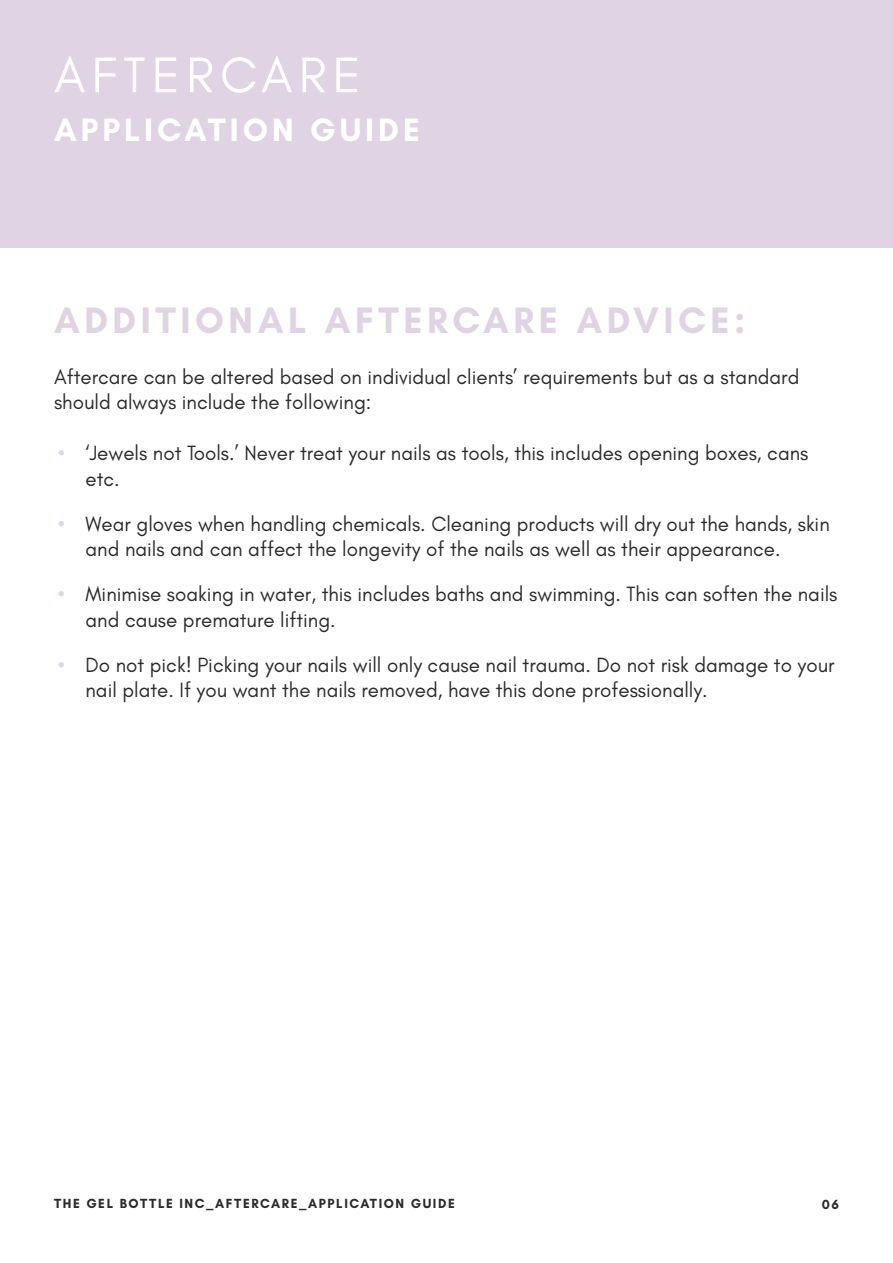
<style>
.page{position:relative;width:893px;height:1263px;background:#fff}
.page>*{position:absolute;margin:0;border:0;box-sizing:border-box;transform-origin:0 0}
.t1{font:51px "Glacial Indifference";letter-spacing:.12em;color:#fff}
.t2{font:700 37.5px "Glacial Indifference";letter-spacing:.12em;color:#e0d3e4}
.t3{font:700 33px "Glacial Indifference";letter-spacing:.12em;color:#fff}
.t4{font:21px/25.5px "Glacial Indifference";color:#2b2b2b}
.t5{font:700 13.5px "Glacial Indifference";letter-spacing:.12em;color:#2b2b2b}
.s1{font-weight:700;color:#e0d3e4}
</style>
<div class="page">
<div style="left:0;top:0;width:893px;height:248px;background:#e0d3e4"></div>
<p class="t1" style="left:54px;top:47px;width:308px">AFTERCARE</p>
<p class="t3" style="left:54px;top:109px;width:367px">APPLICATION GUIDE</p>
<p class="t2" style="left:54px;top:297px;width:693px">ADDITIONAL AFTERCARE ADVICE:</p>
<p class="t4" style="left:54px;top:364px;width:747px">Aftercare can be altered based on individual clients’ requirements but as a standard should always include the following:</p>
<p class="t4" style="left:86px;top:441px;width:724px;text-indent:-27px"><span class="s1">•</span> ‘Jewels not Tools.’ Never treat your nails as tools, this includes opening boxes, cans etc.</p>
<p class="t4" style="left:86px;top:511px;width:746px;text-indent:-27px"><span class="s1">•</span> Wear gloves when handling chemicals. Cleaning products will dry out the hands, skin and nails and can affect the longevity of the nails as well as their appearance.</p>
<p class="t4" style="left:86px;top:582px;width:753px;text-indent:-27px"><span class="s1">•</span> Minimise soaking in water, this includes baths and swimming. This can soften the nails and cause premature lifting.</p>
<p class="t4" style="left:86px;top:652px;width:750px;text-indent:-27px"><span class="s1">•</span> Do not pick! Picking your nails will only cause nail trauma. Do not risk damage to your nail plate. If you want the nails removed, have this done professionally.</p>
<p class="t5" style="left:54px;top:1194px;width:402px">THE GEL BOTTLE INC_AFTERCARE_APPLICATION GUIDE</p>
<p class="t5" style="left:822px;top:1196px;width:19px">06</p>
</div>
